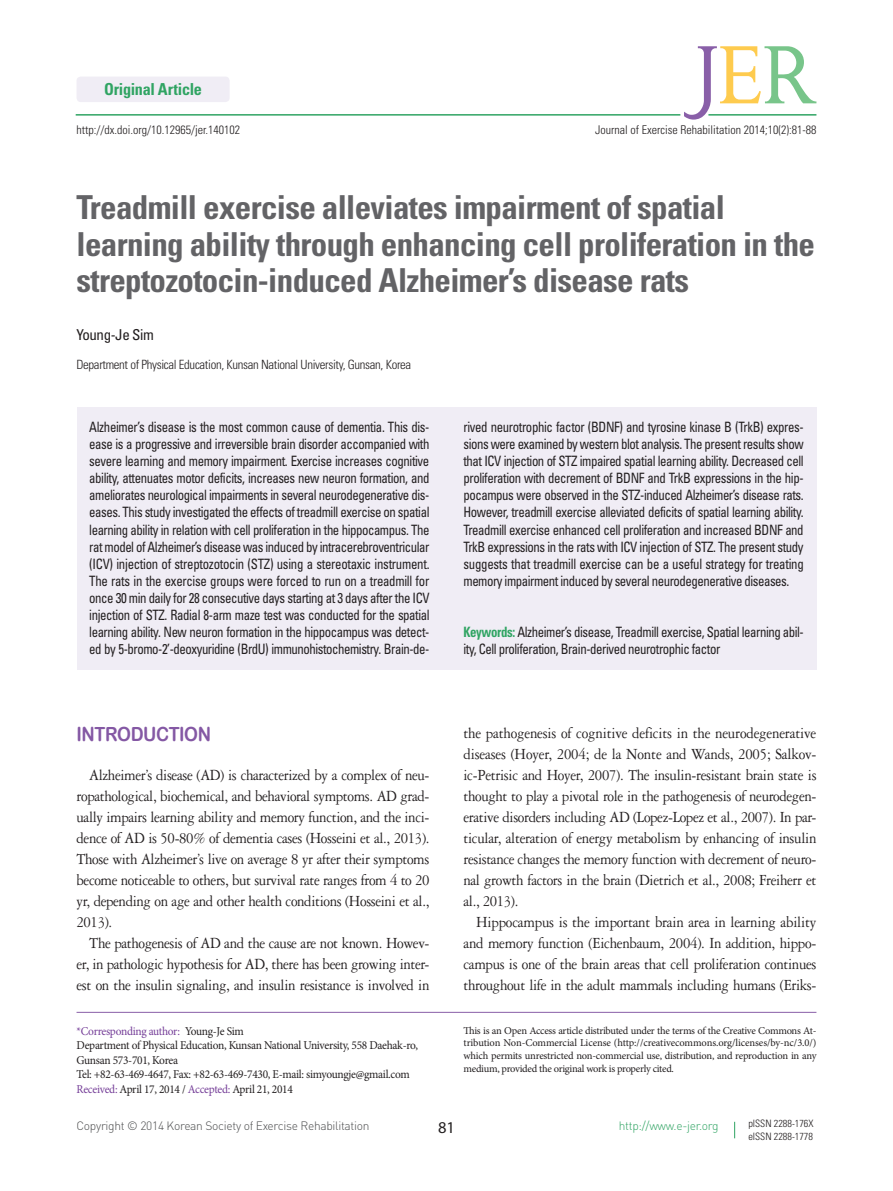
<style>
.page{position:relative;width:893px;height:1191px;background:#fff}
.page>*{position:absolute;margin:0;border:0;box-sizing:border-box;transform-origin:0 0}
.제목{font:700 condensed 33px/36.8px "Univers LT Std";letter-spacing:-.02em;color:#636366}
.본문_대제목{font:19.5px "Arial Rounded MT Bold";letter-spacing:-.025em;color:#8458a4;scale:.9 1}
.본문_영문{font:16.5px/21px "Garamond 3 LT Std";letter-spacing:-.025em;color:#231f20;text-align:justify;scale:.9 1}
.t1{font:700 condensed 16.5px "Univers LT Std";letter-spacing:-.02em;color:#30a463}
.t2{font:16.5px "Myriad Pro";color:#231f20}
.저자{font:condensed 15px "Univers LT Std";letter-spacing:-.03em;color:#231f20}
.t3{font:condensed 14.25px/17.1px "Univers LT Std";letter-spacing:-.035em;color:#231f20;text-align:justify;scale:.9 1}
.저자소속{font:300 condensed 12.75px "Univers LT Std";letter-spacing:-.025em;color:#231f20}
.교신저자{font:12px/14.4px "Minion Pro";letter-spacing:-.025em;color:#231f20;scale:.95 1}
.doi_단락{font:300 condensed 12px "Univers LT Std";color:#231f20}
.t4{font:300 12px "DIN Pro";letter-spacing:-.025em;color:#4b4c4d}
.교신저자-2{font:12px "Minion Pro";letter-spacing:-.03em;color:#753e98;scale:.95 1}
.t5{font:300 12px "DIN Pro";letter-spacing:-.025em;color:#30a463}
.t6{font:10.5px/12.6px "Minion Pro";letter-spacing:-.03em;color:#231f20;text-align:justify}
.t7{font:300 condensed 10.2px "Univers LT Std";color:#231f20}
.s1{font-weight:700;color:#30a463}
.s2{color:#231f20}
.s3{color:#753e98}
</style>
<div class="page">
<hr style="left:77px;top:1012px;width:739px;height:1px;background:#895fa8">
<svg style="left:734px;top:1121px;width:1px;height:17px"></svg>
<div style="left:77px;top:407px;width:739px;height:262px;background:#f0edf5"></div>
<div style="left:77px;top:77px;width:153px;height:25px;background:#f0edf5;border-radius:4px"></div>
<hr style="left:76px;top:114px;width:604px;height:2px;background:#30a463">
<svg style="left:684px;top:46px;width:132px;height:74px"></svg>
<p class="t1" style="left:104px;top:79px;width:99px">Original Article</p>
<p class="doi_단락" style="left:77px;top:123px;width:165px">http://dx.doi.org/10.12965/jer.140102</p>
<p class="doi_단락" style="left:595px;top:123px;width:223px">Journal of Exercise Rehabilitation 2014;10(2):81-88</p>
<p class="제목" style="left:77px;top:188px;width:740px">Treadmill exercise alleviates impairment of spatial learning ability through enhancing cell proliferation in the streptozotocin-induced Alzheimer’s disease rats</p>
<p class="저자" style="left:77px;top:325px;width:79px">Young-Je Sim</p>
<p class="저자소속" style="left:77px;top:356px;width:336px">Department of Physical Education, Kunsan National University, Gunsan, Korea</p>
<p class="t3" style="left:89px;top:418px;width:380px">Alzheimer’s disease is the most common cause of dementia. This dis&shy;ease is a progressive and irreversible brain disorder accompanied with severe learning and memory impairment. Exercise increases cognitive ability, attenuates motor deficits, increases new neuron formation, and ameliorates neurological impairments in several neurodegenerative dis&shy;eases. This study investigated the effects of treadmill exercise on spatial learning ability in relation with cell proliferation in the hippocampus. The rat model of Alzheimer’s disease was induced by intracerebroventricular (ICV) injection of streptozotocin (STZ) using a stereotaxic instrument.<br>The rats in the exercise groups were forced to run on a treadmill for once 30 min daily for 28 consecutive days starting at 3 days after the ICV injection of STZ. Radial 8-arm maze test was conducted for the spatial learning ability. New neuron formation in the hippocampus was detect&shy;ed by 5-bromo-2’-deoxyuridine (BrdU) immunohistochemistry. Brain-de-</p>
<p class="t3" style="left:463px;top:418px;width:380px">rived neurotrophic factor (BDNF) and tyrosine kinase B (TrkB) expres&shy;sions were examined by western blot analysis. The present results show that ICV injection of STZ impaired spatial learning ability. Decreased cell proliferation with decrement of BDNF and TrkB expressions in the hip&shy;pocampus were observed in the STZ-induced Alzheimer’s disease rats.<br>However, treadmill exercise alleviated deficits of spatial learning ability.<br>Treadmill exercise enhanced cell proliferation and increased BDNF and TrkB expressions in the rats with ICV injection of STZ. The present study suggests that treadmill exercise can be a useful strategy for treating memory impairment induced by several neurodegenerative diseases.</p>
<p class="t3" style="left:463px;top:623px;width:379px"><span class="s1">Keywords:</span> Alzheimer’s disease, Treadmill exercise, Spatial learning abil&shy;ity, Cell proliferation, Brain-derived neurotrophic factor</p>
<p class="본문_대제목" style="left:77px;top:722px;width:151px">INTRODUCTION</p>
<p class="본문_영문" style="left:77px;top:764px;width:394px;text-indent:13px">Alzheimer’s disease (AD) is characterized by a complex of neu&shy;ropathological, biochemical, and behavioral symptoms. AD grad&shy;ually impairs learning ability and memory function, and the inci&shy;dence of AD is 50-80% of dementia cases (Hosseini et al., 2013).<br>Those with Alzheimer’s live on average 8 yr after their symptoms become noticeable to others, but survival rate ranges from 4 to 20 yr, depending on age and other health conditions (Hosseini et al., 2013).</p>
<p class="본문_영문" style="left:77px;top:932px;width:394px;text-indent:13px">The pathogenesis of AD and the cause are not known. Howev&shy;er, in pathologic hypothesis for AD, there has been growing inter&shy;est on the insulin signaling, and insulin resistance is involved in</p>
<p class="교신저자-2" style="left:77px;top:1023px;width:178px">*Corresponding author: <span class="s2">Young-Je Sim</span></p>
<p class="교신저자" style="left:77px;top:1038px;width:361px">Department of Physical Education, Kunsan National University, 558 Daehak-ro,<br>Gunsan 573-701, Korea</p>
<p class="교신저자" style="left:77px;top:1067px;width:352px">Tel: +82-63-469-4647, Fax: +82-63-469-7430, E-mail: simyoungje@gmail.com</p>
<p class="교신저자" style="left:77px;top:1081px;width:229px"><span class="s3">Received:</span> April 17, 2014 / <span class="s3">Accepted:</span> April 21, 2014</p>
<p class="본문_영문" style="left:463px;top:722px;width:394px">the pathogenesis of cognitive deficits in the neurodegenerative diseases (Hoyer, 2004; de la Nonte and Wands, 2005; Salkov&shy;ic-Petrisic and Hoyer, 2007). The insulin-resistant brain state is thought to play a pivotal role in the pathogenesis of neurodegen&shy;erative disorders including AD (Lopez-Lopez et al., 2007). In par&shy;ticular, alteration of energy metabolism by enhancing of insulin resistance changes the memory function with decrement of neuro&shy;nal growth factors in the brain (Dietrich et al., 2008; Freiherr et al., 2013).</p>
<p class="본문_영문" style="left:463px;top:911px;width:394px;text-indent:13px">Hippocampus is the important brain area in learning ability and memory function (Eichenbaum, 2004). In addition, hippo&shy;campus is one of the brain areas that cell proliferation continues throughout life in the adult mammals including humans (Eriks-</p>
<p class="t6" style="left:463px;top:1024px;width:355px">This is an Open Access article distributed under the terms of the Creative Commons At&shy;tribution Non-Commercial License (http://creativecommons.org/licenses/by-nc/3.0/) which permits unrestricted non-commercial use, distribution, and reproduction in any medium, provided the original work is properly cited.</p>
<p class="t4" style="left:77px;top:1118px;width:295px">Copyright © 2014 Korean Society of Exercise Rehabilitation</p>
<p class="t5" style="left:619px;top:1118px;width:101px">http://www.e-jer.org</p>
<p class="t7" style="left:748px;top:1117px;width:67px">pISSN 2288-176X</p>
<p class="t7" style="left:748px;top:1129px;width:66px">eISSN 2288-1778</p>
<p class="t2" style="left:438px;top:1116px;width:18px">81</p>
</div>
